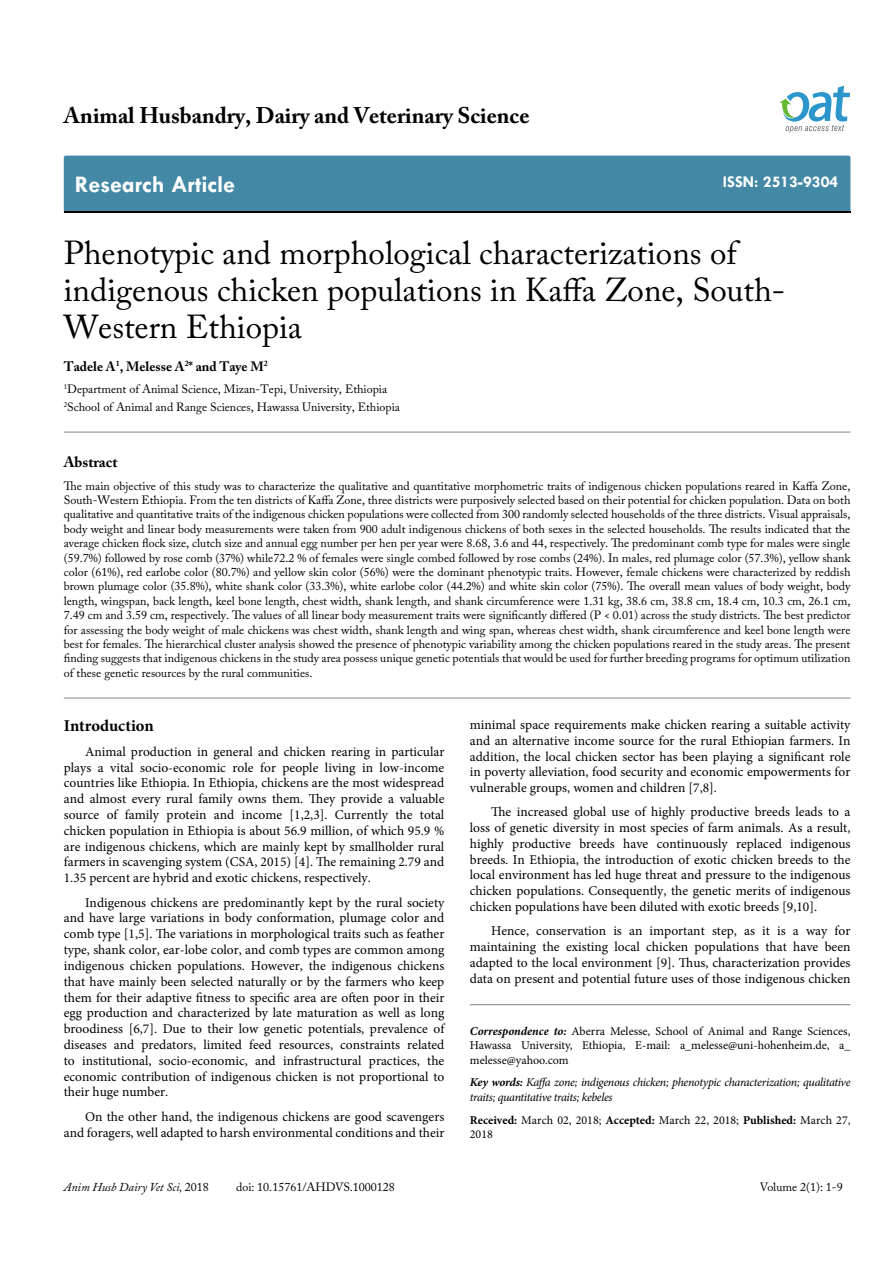
<style>
.page{position:relative;width:893px;height:1263px;background:#fff}
.page>*{position:absolute;margin:0;border:0;box-sizing:border-box;transform-origin:0 0}
.t1{font:33px/37.5px "Adobe Caslon Pro";color:#000}
.t2{font:700 24px "Tw Cen";color:#fff}
.t3{font:700 22.5px "Adobe Caslon Pro";color:#000}
.t4{font:700 16.5px "Tw Cen";color:#fff}
.t5{font:700 16.5px "Minion Pro";letter-spacing:-.005em;color:#000}
.t6{font:700 15px "Adobe Caslon Pro";color:#000}
.t7{font:13.5px/15.8px "Minion Pro";color:#000;text-align:justify}
.t8{font:700 13.5px "Adobe Caslon Pro";color:#000}
.t9{font:12px/14.4px "Adobe Caslon Pro";color:#000}
.t10{font:12px/14.4px "Minion Pro";color:#000;text-align:justify}
.t11{font:italic 12px/14.4px "Minion Pro";letter-spacing:-.03em;color:#000}
.t12{font:italic 12px "Adobe Caslon Pro";color:#000}
.s1{font-weight:700;font-style:italic}
.s2{font-weight:700}
.s3{font-style:normal}
</style>
<div class="page">
<div style="left:64px;top:156px;width:786px;height:56px;background:#4389a5"></div>
<svg style="left:779px;top:86px;width:71px;height:47px"></svg>
<hr style="left:64px;top:432px;width:786px;height:1px;background:#808285">
<hr style="left:64px;top:698px;width:786px;height:1px;background:#808285">
<hr style="left:470px;top:1004px;width:380px;height:1px;background:#808285">
<h3 class="t3" style="left:64px;top:102px;width:467px">Animal Husbandry, Dairy and Veterinary Science</h3>
<h2 class="t2" style="left:75px;top:170px;width:162px">Research Article</h2>
<p class="t4" style="left:723px;top:172px;width:117px">ISSN: 2513-9304</p>
<h1 class="t1" style="left:64px;top:233px;width:723px">Phenotypic and morphological characterizations of indigenous chicken populations in Kaffa Zone, South-<br>Western Ethiopia</h1>
<p class="t8" style="left:64px;top:358px;width:205px">Tadele A<sup>1</sup>, Melesse A<sup>2</sup>* and Taye M<sup>2</sup></p>
<p class="t9" style="left:64px;top:380px;width:338px;line-height:18px"><sup>1</sup>Department of Animal Science, Mizan-Tepi, University, Ethiopia<br><sup>2</sup>School of Animal and Range Sciences, Hawassa University, Ethiopia</p>
<p class="t6" style="left:64px;top:453px;width:55px">Abstract</p>
<p class="t9" style="left:64px;top:478px;width:788px;text-align:justify">The main objective of this study was to characterize the qualitative and quantitative morphometric traits of indigenous chicken populations reared in Kaffa Zone, South-Western Ethiopia. From the ten districts of Kaffa Zone, three districts were purposively selected based on their potential for chicken population. Data on both qualitative and quantitative traits of the indigenous chicken populations were collected from 300 randomly selected households of the three districts. Visual appraisals, body weight and linear body measurements were taken from 900 adult indigenous chickens of both sexes in the selected households. The results indicated that the average chicken flock size, clutch size and annual egg number per hen per year were 8.68, 3.6 and 44, respectively. The predominant comb type for males were single (59.7%) followed by rose comb (37%) while72.2 % of females were single combed followed by rose combs (24%). In males, red plumage color (57.3%), yellow shank color (61%), red earlobe color (80.7%) and yellow skin color (56%) were the dominant phenotypic traits. However, female chickens were characterized by reddish brown plumage color (35.8%), white shank color (33.3%), white earlobe color (44.2%) and white skin color (75%). The overall mean values of body weight, body length, wingspan, back length, keel bone length, chest width, shank length, and shank circumference were 1.31 kg, 38.6 cm, 38.8 cm, 18.4 cm, 10.3 cm, 26.1 cm, 7.49 cm and 3.59 cm, respectively. The values of all linear body measurement traits were significantly differed (P &lt; 0.01) across the study districts. The best predictor for assessing the body weight of male chickens was chest width, shank length and wing span, whereas chest width, shank circumference and keel bone length were best for females. The hierarchical cluster analysis showed the presence of phenotypic variability among the chicken populations reared in the study areas. The present finding suggests that indigenous chickens in the study area possess unique genetic potentials that would be used for further breeding programs for optimum utilization of these genetic resources by the rural communities.</p>
<p class="t5" style="left:64px;top:714px;width:91px">Introduction</p>
<p class="t7" style="left:64px;top:743px;width:382px;text-indent:21px">Animal production in general and chicken rearing in particular plays a vital socio-economic role for people living in low-income countries like Ethiopia. In Ethiopia, chickens are the most widespread and almost every rural family owns them. They provide a valuable source of family protein and income [1,2,3]. Currently the total chicken population in Ethiopia is about 56.9 million, of which 95.9 % are indigenous chickens, which are mainly kept by smallholder rural farmers in scavenging system (CSA, 2015) [4]. The remaining 2.79 and 1.35 percent are hybrid and exotic chickens, respectively.</p>
<p class="t7" style="left:64px;top:894px;width:382px;text-indent:21px">Indigenous chickens are predominantly kept by the rural society and have large variations in body conformation, plumage color and comb type [1,5]. The variations in morphological traits such as feather type, shank color, ear-lobe color, and comb types are common among indigenous chicken populations. However, the indigenous chickens that have mainly been selected naturally or by the farmers who keep them for their adaptive fitness to specific area are often poor in their egg production and characterized by late maturation as well as long broodiness [6,7]. Due to their low genetic potentials, prevalence of diseases and predators, limited feed resources, constraints related to institutional, socio-economic, and infrastructural practices, the economic contribution of indigenous chicken is not proportional to their huge number.</p>
<p class="t7" style="left:64px;top:1109px;width:382px;line-height:16.2px;text-align:right">On the other hand, the indigenous chickens are good scavengers and foragers, well adapted to harsh environmental conditions and their</p>
<p class="t7" style="left:470px;top:717px;width:382px">minimal space requirements make chicken rearing a suitable activity and an alternative income source for the rural Ethiopian farmers. In addition, the local chicken sector has been playing a significant role in poverty alleviation, food security and economic empowerments for vulnerable groups, women and children [7,8].</p>
<p class="t7" style="left:470px;top:804px;width:382px;text-indent:21px">The increased global use of highly productive breeds leads to a loss of genetic diversity in most species of farm animals. As a result, highly productive breeds have continuously replaced indigenous breeds. In Ethiopia, the introduction of exotic chicken breeds to the local environment has led huge threat and pressure to the indigenous chicken populations. Consequently, the genetic merits of indigenous chicken populations have been diluted with exotic breeds [9,10].</p>
<p class="t7" style="left:470px;top:923px;width:382px;text-indent:21px">Hence, conservation is an important step, as it is a way for maintaining the existing local chicken populations that have been adapted to the local environment [9]. Thus, characterization provides data on present and potential future uses of those indigenous chicken</p>
<p class="t10" style="left:470px;top:1024px;width:382px"><span class="s1">Correspondence to:</span> Aberra Melesse, School of Animal and Range Sciences, Hawassa University, Ethiopia, E-mail: a_melesse@uni-hohenheim.de, a_ melesse@yahoo.com</p>
<p class="t11" style="left:470px;top:1075px;width:382px"><span class="s2">Key words:</span> Kaffa zone; indigenous chicken; phenotypic characterization; qualitative traits; quantitative traits; kebeles</p>
<p class="t10" style="left:470px;top:1113px;width:382px"><span class="s2">Received:</span> March 02, 2018; <span class="s2">Accepted:</span> March 22, 2018; <span class="s2">Published:</span> March 27,<br>2018</p>
<p class="t12" style="left:64px;top:1180px;width:147px">Anim Husb Dairy Vet Sci, <span class="s3">2018</span></p>
<p class="t9" style="left:236px;top:1180px;width:160px">doi: 10.15761/AHDVS.1000128</p>
<p class="t9" style="left:760px;top:1180px;width:84px">Volume 2(1): 1-9</p>
</div>
